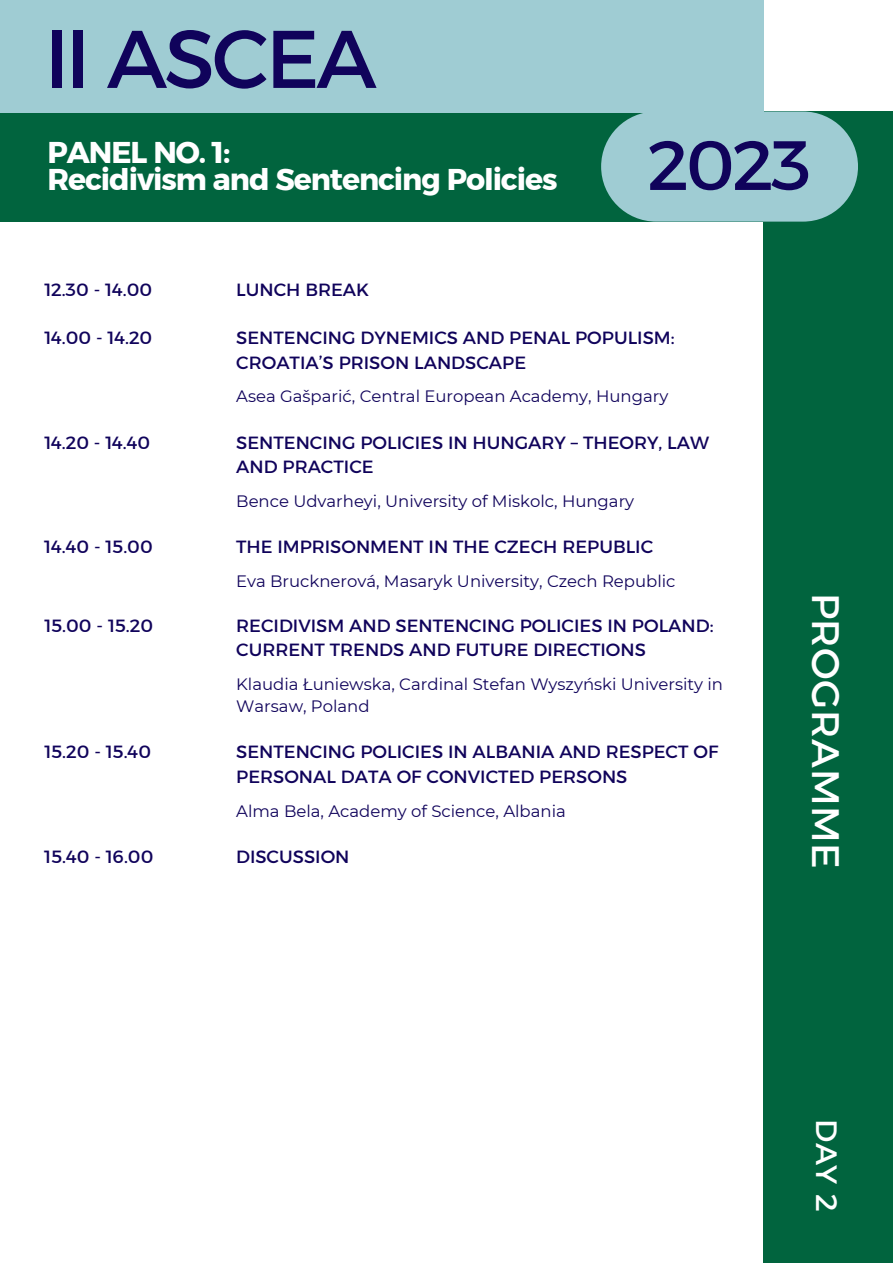
<style>
.page{position:relative;width:893px;height:1264px;background:#fff}
.page>*{position:absolute;margin:0;border:0;box-sizing:border-box;transform-origin:0 0}
.t1{font:81.45px "Kief Montaser Regular";letter-spacing:-.035em;color:#10035b}
.t2{font:69.45px "Kief Montaser Regular";color:#10035b}
.t3{font:39px "Kief Montaser Regular";letter-spacing:.015em;color:#fff}
.t4{font:30px "Kief Montaser Bold";letter-spacing:-.035em;color:#fff}
.t5{font:30px "Kief Montaser Regular";color:#fff}
.t6{font:18px/24.8px "Kief Montaser Regular";color:#10035b}
.t7{font:16.5px/22.5px "Montserrat";color:#10035b}
</style>
<div class="page">
<div style="left:763px;top:111px;width:129px;height:1151px;background:#01643e"></div>
<div style="left:0;top:109px;width:763px;height:113px;background:#01643e"></div>
<div style="left:0;top:0;width:763px;height:113px;background:#9fccd3"></div>
<div style="left:601px;top:111px;width:256px;height:111px;background:#9fccd3;border-radius:55px"></div>
<p class="t1" style="left:44px;top:9px;width:333px">II ASCEA</p>
<p class="t4" style="left:48px;top:134px;width:184px">PANEL NO. 1:</p>
<p class="t4" style="left:48px;top:161px;width:511px">Recidivism and Sentencing Policies</p>
<p class="t2" style="left:647px;top:123px;width:165px">2023</p>
<p class="t6" style="left:44px;top:277px;width:109px">12.30 - 14.00</p>
<p class="t6" style="left:236px;top:277px;width:134px">LUNCH BREAK</p>
<p class="t6" style="left:44px;top:325px;width:109px">14.00 - 14.20</p>
<p class="t6" style="left:236px;top:325px;width:440px">SENTENCING DYNEMICS AND PENAL POPULISM:<br>CROATIA’S PRISON LANDSCAPE</p>
<p class="t7" style="left:236px;top:385px;width:433px">Asea Gašparić, Central European Academy, Hungary</p>
<p class="t6" style="left:44px;top:429px;width:107px">14.20 - 14.40</p>
<p class="t6" style="left:236px;top:429px;width:474px">SENTENCING POLICIES IN HUNGARY – THEORY, LAW<br>AND PRACTICE</p>
<p class="t7" style="left:236px;top:490px;width:399px">Bence Udvarheyi, University of Miskolc, Hungary</p>
<p class="t6" style="left:44px;top:534px;width:110px">14.40 - 15.00</p>
<p class="t6" style="left:236px;top:534px;width:418px">THE IMPRISONMENT IN THE CZECH REPUBLIC</p>
<p class="t7" style="left:236px;top:569px;width:441px">Eva Brucknerová, Masaryk University, Czech Republic</p>
<p class="t6" style="left:44px;top:612px;width:110px">15.00 - 15.20</p>
<p class="t6" style="left:236px;top:612px;width:479px">RECIDIVISM AND SENTENCING POLICIES IN POLAND:<br>CURRENT TRENDS AND FUTURE DIRECTIONS</p>
<p class="t7" style="left:236px;top:672px;width:488px">Klaudia Łuniewska, Cardinal Stefan Wyszyński University in<br>Warsaw, Poland</p>
<p class="t6" style="left:44px;top:739px;width:108px">15.20 - 15.40</p>
<p class="t6" style="left:236px;top:739px;width:483px">SENTENCING POLICIES IN ALBANIA AND RESPECT OF<br>PERSONAL DATA OF CONVICTED PERSONS</p>
<p class="t7" style="left:236px;top:799px;width:331px">Alma Bela, Academy of Science, Albania</p>
<p class="t6" style="left:44px;top:844px;width:111px">15.40 - 16.00</p>
<p class="t6" style="left:236px;top:844px;width:115px">DISCUSSION</p>
<p class="t3" style="left:850px;top:592px;width:278px;rotate:90deg">PROGRAMME</p>
<p class="t5" style="left:845px;top:1119px;width:94px;rotate:90deg">DAY 2</p>
</div>
